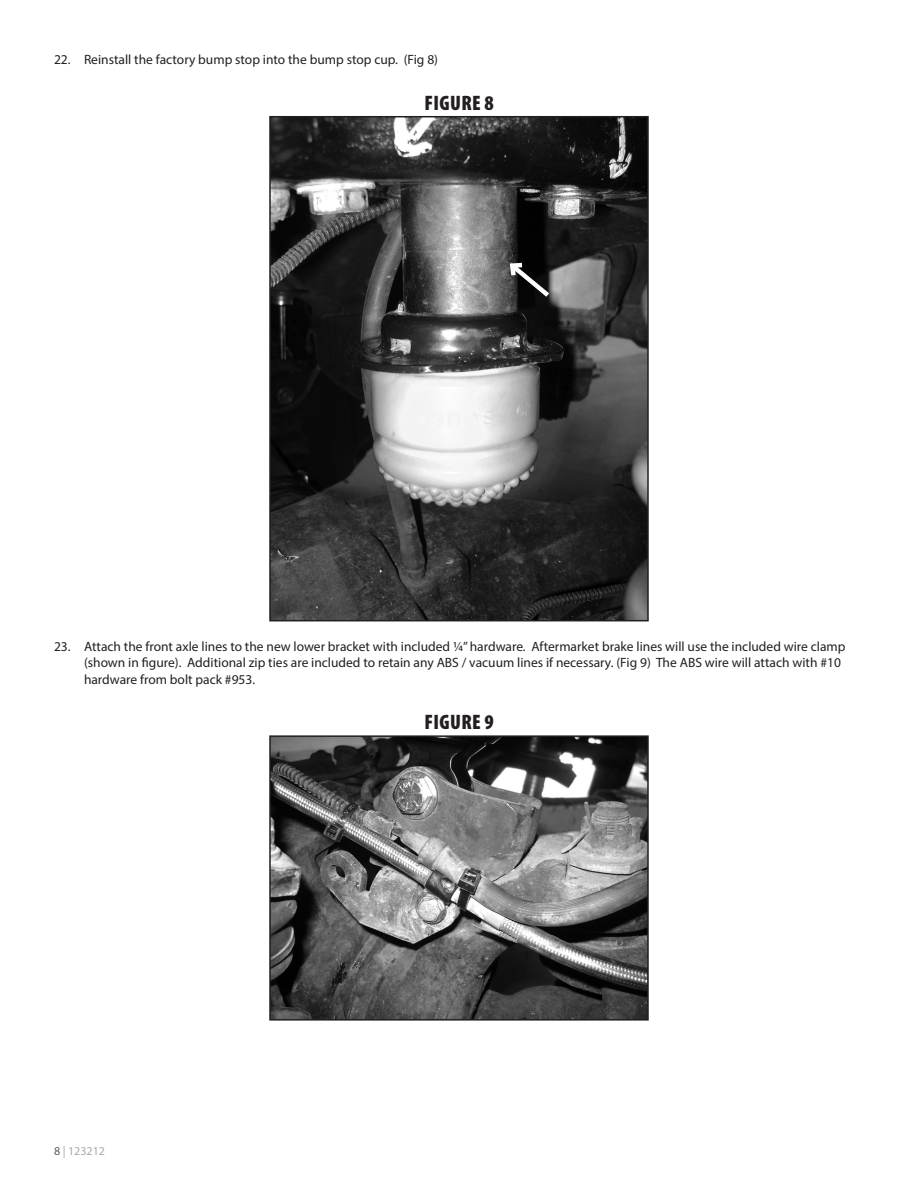
<style>
.page{position:relative;width:918px;height:1188px;background:#fff}
.page>*{position:absolute;margin:0;border:0;box-sizing:border-box;transform-origin:0 0}
.Photo-Caption{font:900 condensed 21px "Myriad Pro";letter-spacing:.02em;color:#231f20}
.t1{font:13.5px/16.2px "Myriad Pro";color:#231f20}
.t2{font:12px "Myriad Pro";color:#a8a9ad}
.s1{color:#57585a}
</style>
<div class="page">
<img style="left:272px;top:119px;width:374px;height:499px">
<div style="left:269px;top:116px;width:380px;height:505px;border:2px solid #231f20"></div>
<img style="left:272px;top:738px;width:374px;height:280px">
<div style="left:269px;top:735px;width:380px;height:286px;border:2px solid #231f20"></div>
<svg style="left:506px;top:259px;width:48px;height:42px;background:#3d3d3d"></svg>
<p class="t1" style="left:54px;top:51px;width:386px">22. Reinstall the factory bump stop into the bump stop cup. (Fig 8)</p>
<p class="Photo-Caption" style="left:424px;top:91px;width:71px">FIGURE 8</p>
<p class="t1" style="left:84px;top:638px;width:763px;text-indent:-30px">23. Attach the front axle lines to the new lower bracket with included ¼” hardware. Aftermarket brake lines will use the included wire clamp (shown in figure). Additional zip ties are included to retain any ABS / vacuum lines if necessary. (Fig 9) The ABS wire will attach with #10 hardware from bolt pack #953.</p>
<p class="Photo-Caption" style="left:424px;top:710px;width:71px">FIGURE 9</p>
<p class="t2" style="left:54px;top:1143px;width:53px"><span class="s1">8</span> | 123212</p>
</div>
